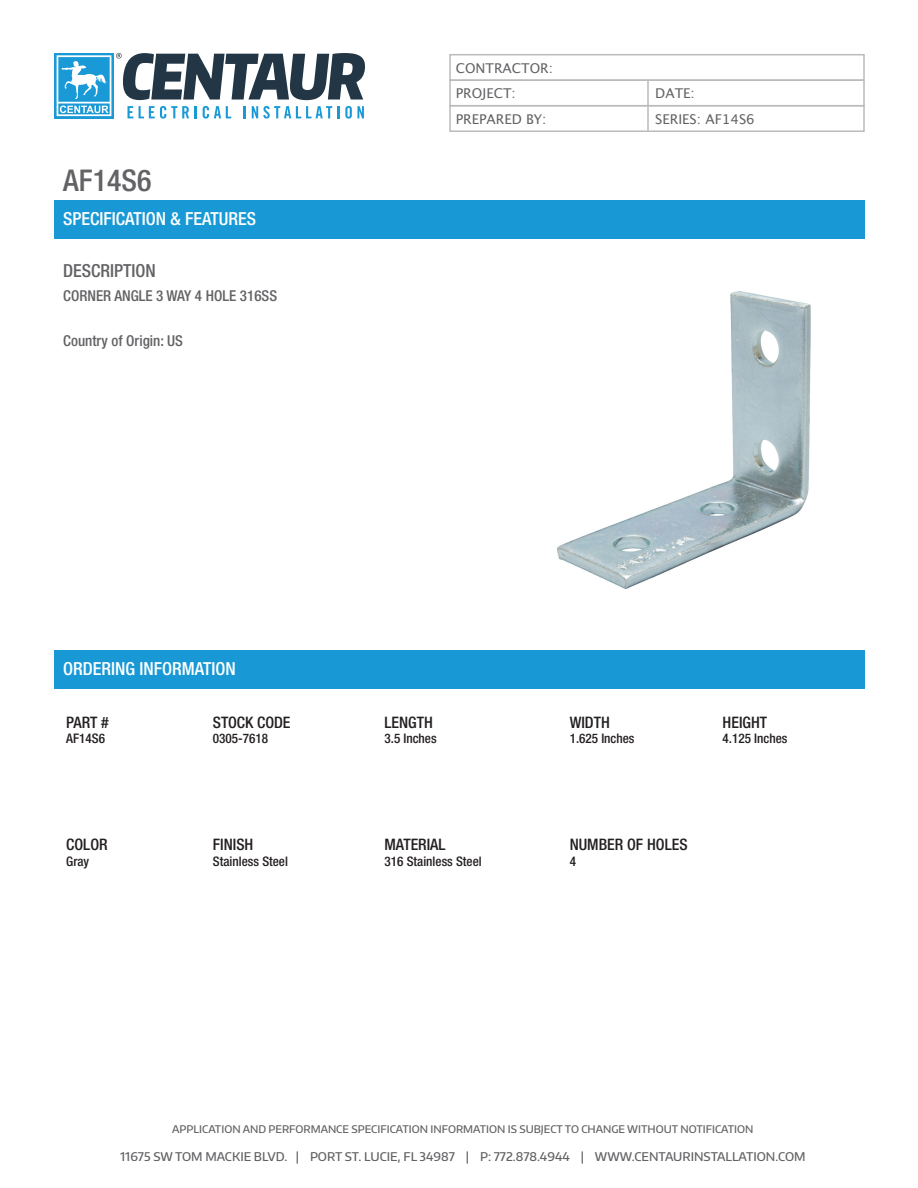
<style>
.page{position:relative;width:918px;height:1188px;background:#fff}
.page>*{position:absolute;margin:0;border:0;box-sizing:border-box;transform-origin:0 0}
.t1{font:500 condensed 30px "Helvetica Neue";color:#636366}
.t2{font:500 condensed 18px "Helvetica Neue";color:#fff}
.t3{font:500 condensed 18px "Helvetica Neue";color:#636366}
.t4{font:500 condensed 15.9px "Helvetica Neue";color:#231f20}
.t5{font:500 condensed 15px "Helvetica Neue";color:#636366}
.t6{font:13.5px "Lucida Grande";color:#636366}
.t7{font:500 condensed 13.2px "Helvetica Neue";color:#231f20}
.t8{font:500 12px "Encode Sans Normal";color:#636366}
.t9{font:500 10.5px "Encode Sans Normal";color:#636366}
</style>
<div class="page">
<svg style="left:54px;top:53px;width:3px;height:65px"></svg>
<svg style="left:57px;top:53px;width:308px;height:65px"></svg>
<div style="left:449px;top:54px;width:416px;height:27px;border:2px solid #babbbb"></div>
<div style="left:449px;top:79px;width:416px;height:27px;border:2px solid #babbbb"></div>
<hr style="left:647px;top:80px;width:2px;height:25px;background:#babbbb">
<div style="left:449px;top:105px;width:416px;height:27px;border:2px solid #babbbb"></div>
<hr style="left:647px;top:106px;width:2px;height:24px;background:#babbbb">
<div style="left:54px;top:200px;width:811px;height:39px;background:#1899d6"></div>
<div style="left:54px;top:650px;width:811px;height:39px;background:#1899d6"></div>
<img style="left:557px;top:292px;width:254px;height:297px">
<p class="t1" style="left:63px;top:163px;width:90px">AF14S6</p>
<p class="t2" style="left:63px;top:208px;width:195px">SPECIFICATION &amp; FEATURES</p>
<p class="t3" style="left:63px;top:260px;width:94px">DESCRIPTION</p>
<p class="t5" style="left:63px;top:286px;width:215px">CORNER ANGLE 3 WAY 4 HOLE 316SS</p>
<p class="t5" style="left:63px;top:331px;width:121px">Country of Origin: US</p>
<p class="t6" style="left:456px;top:60px;width:99px">CONTRACTOR:</p>
<p class="t6" style="left:456px;top:86px;width:62px">PROJECT:</p>
<p class="t6" style="left:655px;top:86px;width:41px">DATE:</p>
<p class="t6" style="left:456px;top:111px;width:92px">PREPARED BY:</p>
<p class="t6" style="left:655px;top:111px;width:101px">SERIES: AF14S6</p>
<p class="t2" style="left:63px;top:658px;width:174px">ORDERING INFORMATION</p>
<p class="t4" style="left:66px;top:712px;width:44px">PART #</p>
<p class="t7" style="left:66px;top:731px;width:40px">AF14S6</p>
<p class="t4" style="left:213px;top:712px;width:79px">STOCK CODE</p>
<p class="t7" style="left:213px;top:731px;width:57px">0305-7618</p>
<p class="t4" style="left:385px;top:712px;width:50px">LENGTH</p>
<p class="t7" style="left:385px;top:731px;width:54px">3.5 Inches</p>
<p class="t4" style="left:570px;top:712px;width:42px">WIDTH</p>
<p class="t7" style="left:570px;top:731px;width:66px">1.625 Inches</p>
<p class="t4" style="left:723px;top:712px;width:46px">HEIGHT</p>
<p class="t7" style="left:723px;top:731px;width:66px">4.125 Inches</p>
<p class="t4" style="left:66px;top:835px;width:43px">COLOR</p>
<p class="t7" style="left:66px;top:854px;width:24px">Gray</p>
<p class="t4" style="left:213px;top:835px;width:42px">FINISH</p>
<p class="t7" style="left:213px;top:854px;width:77px">Stainless Steel</p>
<p class="t4" style="left:385px;top:835px;width:63px">MATERIAL</p>
<p class="t7" style="left:385px;top:854px;width:99px">316 Stainless Steel</p>
<p class="t4" style="left:570px;top:835px;width:119px">NUMBER OF HOLES</p>
<p class="t7" style="left:570px;top:854px;width:8px">4</p>
<p class="t9" style="left:172px;top:1122px;width:583px">APPLICATION AND PERFORMANCE SPECIFICATION INFORMATION IS SUBJECT TO CHANGE WITHOUT NOTIFICATION</p>
<p class="t8" style="left:120px;top:1149px;width:687px">11675 SW TOM MACKIE BLVD. | PORT ST. LUCIE, FL 34987 | P: 772.878.4944 | WWW.CENTAURINSTALLATION.COM</p>
</div>
